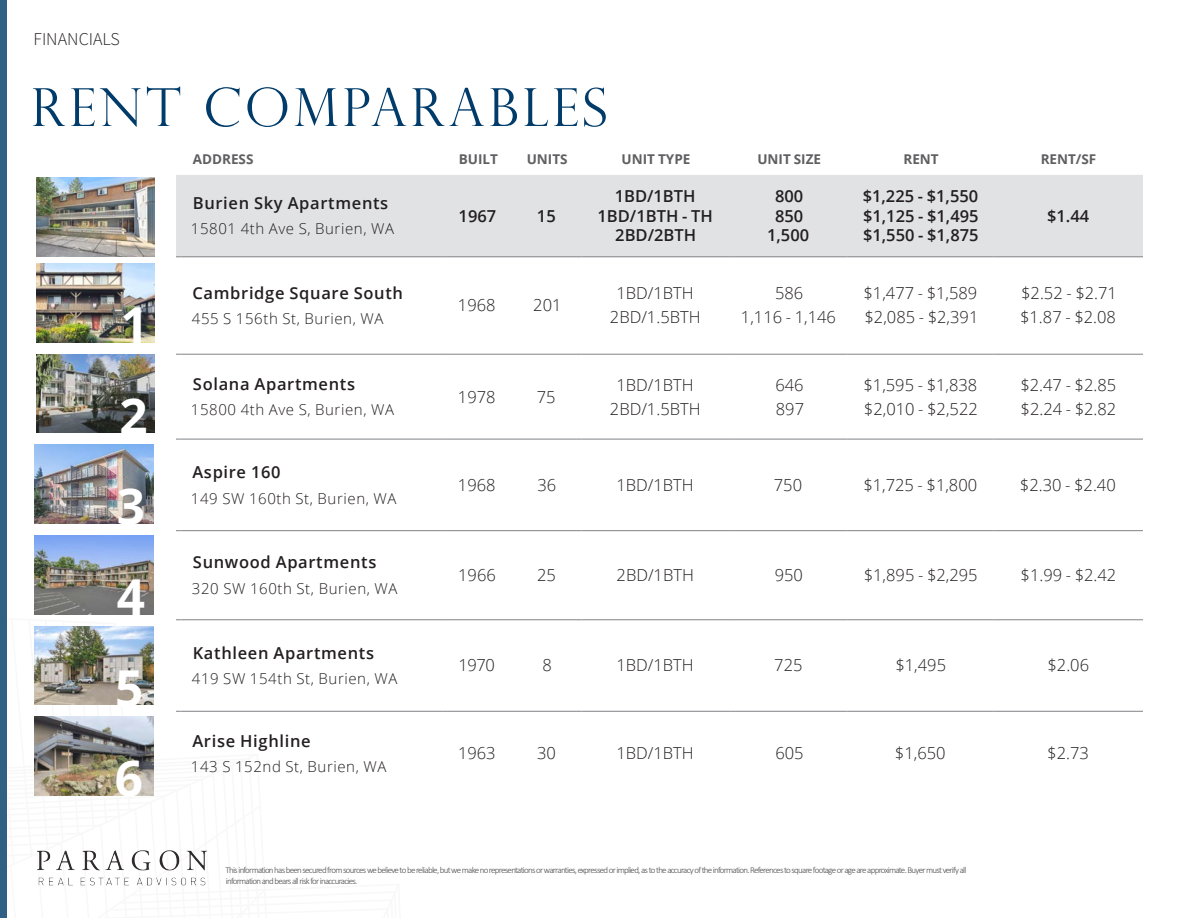
<style>
.page{position:relative;width:1188px;height:918px;background:#fff}
.page>*{position:absolute;margin:0;border:0;box-sizing:border-box;transform-origin:0 0}
.Page_Title{font:300 52.5px "Perpetua Titling";letter-spacing:.07em;color:#003b69}
.t1{font:700 49.5px "Open Sans";color:#fff}
.t2{font:18px "Source Sans Variable";color:#231f20}
.Table_Text{font:300 16.5px/24px "Open Sans";color:#231f20}
.Table_Text-2{font:600 16.5px/19.5px "Open Sans";letter-spacing:.04em;color:#231f20;text-align:justify}
.Table_Text-3{font:600 16.5px/19.5px "Open Sans";color:#231f20;text-align:center}
.Table_Text-4{font:300 15px "Open Sans";letter-spacing:.04em;color:#231f20}
.Table_Text-5{font:700 13.5px "Open Sans";color:#5f5f62}
.t3{font:300 9px/10.5px "Calibri";letter-spacing:-.08em;color:#4b4c4d}
</style>
<div class="page">
<div style="left:0;top:0;width:7px;height:918px;background:#316085"></div>
<img style="left:36px;top:264px;width:119px;height:78px">
<div style="left:176px;top:175px;width:967px;height:82px;background:#e1e2e4"></div>
<hr style="left:181px;top:257px;width:262px;height:1px;background:#808285">
<hr style="left:443px;top:257px;width:70px;height:1px;background:#808285">
<hr style="left:513px;top:257px;width:68px;height:1px;background:#808285">
<hr style="left:581px;top:257px;width:150px;height:1px;background:#808285">
<hr style="left:731px;top:257px;width:117px;height:1px;background:#808285">
<hr style="left:848px;top:257px;width:146px;height:1px;background:#808285">
<hr style="left:994px;top:257px;width:149px;height:1px;background:#808285">
<hr style="left:181px;top:354px;width:262px;height:1px;background:#808285">
<hr style="left:443px;top:354px;width:70px;height:1px;background:#808285">
<hr style="left:513px;top:354px;width:68px;height:1px;background:#808285">
<hr style="left:581px;top:354px;width:150px;height:1px;background:#808285">
<hr style="left:731px;top:354px;width:117px;height:1px;background:#808285">
<hr style="left:848px;top:354px;width:146px;height:1px;background:#808285">
<hr style="left:994px;top:354px;width:149px;height:1px;background:#808285">
<hr style="left:181px;top:439px;width:262px;height:1px;background:#808285">
<hr style="left:443px;top:439px;width:70px;height:1px;background:#808285">
<hr style="left:513px;top:439px;width:68px;height:1px;background:#808285">
<hr style="left:581px;top:439px;width:150px;height:1px;background:#808285">
<hr style="left:731px;top:439px;width:117px;height:1px;background:#808285">
<hr style="left:848px;top:439px;width:146px;height:1px;background:#808285">
<hr style="left:994px;top:439px;width:149px;height:1px;background:#808285">
<hr style="left:181px;top:530px;width:262px;height:1px;background:#808285">
<hr style="left:443px;top:530px;width:70px;height:1px;background:#808285">
<hr style="left:513px;top:530px;width:68px;height:1px;background:#808285">
<hr style="left:581px;top:530px;width:150px;height:1px;background:#808285">
<hr style="left:731px;top:530px;width:117px;height:1px;background:#808285">
<hr style="left:848px;top:530px;width:146px;height:1px;background:#808285">
<hr style="left:994px;top:530px;width:149px;height:1px;background:#808285">
<hr style="left:181px;top:620px;width:262px;height:1px;background:#808285">
<hr style="left:443px;top:620px;width:70px;height:1px;background:#808285">
<hr style="left:513px;top:620px;width:68px;height:1px;background:#808285">
<hr style="left:581px;top:620px;width:150px;height:1px;background:#808285">
<hr style="left:731px;top:620px;width:117px;height:1px;background:#808285">
<hr style="left:848px;top:620px;width:146px;height:1px;background:#808285">
<hr style="left:994px;top:620px;width:149px;height:1px;background:#808285">
<svg style="left:34px;top:619px;width:378px;height:267px"></svg>
<hr style="left:181px;top:711px;width:262px;height:1px;background:#808285">
<hr style="left:443px;top:711px;width:70px;height:1px;background:#808285">
<hr style="left:513px;top:711px;width:68px;height:1px;background:#808285">
<hr style="left:581px;top:711px;width:150px;height:1px;background:#808285">
<hr style="left:731px;top:711px;width:117px;height:1px;background:#808285">
<hr style="left:848px;top:711px;width:146px;height:1px;background:#808285">
<hr style="left:994px;top:711px;width:149px;height:1px;background:#808285">
<img style="left:36px;top:354px;width:119px;height:79px">
<img style="left:35px;top:445px;width:118px;height:79px">
<img style="left:35px;top:536px;width:118px;height:78px">
<img style="left:35px;top:626px;width:118px;height:79px">
<img style="left:35px;top:717px;width:118px;height:79px">
<img style="left:36px;top:178px;width:119px;height:78px">
<p class="t2" style="left:33px;top:28px;width:88px">FINANCIALS</p>
<p class="Page_Title" style="left:31px;top:76px;width:578px">RENT COMPARABLES</p>
<p class="t1" style="left:121px;top:290px;width:30px">1</p>
<p class="t1" style="left:120px;top:381px;width:30px">2</p>
<p class="t1" style="left:117px;top:472px;width:30px">3</p>
<p class="t1" style="left:117px;top:562px;width:30px">4</p>
<p class="t1" style="left:115px;top:653px;width:30px">5</p>
<p class="t1" style="left:115px;top:744px;width:30px">6</p>
<p class="Table_Text-5" style="left:193px;top:149px;width:62px">ADDRESS</p>
<p class="Table_Text-5" style="left:459px;top:149px;width:41px">BUILT</p>
<p class="Table_Text-5" style="left:527px;top:149px;width:42px">UNITS</p>
<p class="Table_Text-5" style="left:622px;top:149px;width:70px">UNIT TYPE</p>
<p class="Table_Text-5" style="left:757px;top:149px;width:65px">UNIT SIZE</p>
<p class="Table_Text-5" style="left:904px;top:149px;width:37px">RENT</p>
<p class="Table_Text-5" style="left:1041px;top:149px;width:57px">RENT/SF</p>
<p class="Table_Text-2" style="left:193px;top:193px;width:197px">Burien Sky Apartments</p>
<p class="Table_Text-4" style="left:191px;top:219px;width:205px">15801 4th Ave S, Burien, WA</p>
<p class="Table_Text-3" style="left:598px;top:186px;width:117px">1BD/1BTH<br>1BD/1BTH - TH<br>2BD/2BTH</p>
<p class="Table_Text-3" style="left:767px;top:186px;width:44px">800<br>850<br>1,500</p>
<p class="Table_Text-2" style="left:863px;top:186px;width:117px">$1,225 - $1,550 $1,125 - $1,495 $1,550 - $1,875</p>
<p class="Table_Text-2" style="left:1047px;top:206px;width:44px">$1.44</p>
<p class="Table_Text-2" style="left:459px;top:206px;width:39px">1967</p>
<p class="Table_Text-2" style="left:537px;top:206px;width:20px">15</p>
<p class="Table_Text-2" style="left:193px;top:283px;width:212px">Cambridge Square South</p>
<p class="Table_Text-4" style="left:192px;top:308px;width:193px">455 S 156th St, Burien, WA</p>
<p class="Table_Text-2" style="left:193px;top:374px;width:164px">Solana Apartments</p>
<p class="Table_Text-4" style="left:191px;top:400px;width:205px">15800 4th Ave S, Burien, WA</p>
<p class="Table_Text-2" style="left:192px;top:462px;width:90px">Aspire 160</p>
<p class="Table_Text-4" style="left:191px;top:488px;width:207px">149 SW 160th St, Burien, WA</p>
<p class="Table_Text-2" style="left:193px;top:552px;width:185px">Sunwood Apartments</p>
<p class="Table_Text-4" style="left:192px;top:578px;width:207px">320 SW 160th St, Burien, WA</p>
<p class="Table_Text-2" style="left:193px;top:643px;width:183px">Kathleen Apartments</p>
<p class="Table_Text-4" style="left:192px;top:668px;width:207px">419 SW 154th St, Burien, WA</p>
<p class="Table_Text-2" style="left:192px;top:731px;width:120px">Arise Highline</p>
<p class="Table_Text-4" style="left:191px;top:756px;width:197px">143 S 152nd St, Burien, WA</p>
<p class="Table_Text" style="left:458px;top:293px;width:39px">1968</p>
<p class="Table_Text" style="left:533px;top:293px;width:30px">201</p>
<p class="Table_Text" style="left:610px;top:281px;width:92px;text-align:center">1BD/1BTH<br>2BD/1.5BTH</p>
<p class="Table_Text" style="left:741px;top:281px;width:97px;text-align:center">586<br>1,116 - 1,146</p>
<p class="Table_Text" style="left:864px;top:281px;width:116px">$1,477 - $1,589 $2,085 - $2,391</p>
<p class="Table_Text" style="left:1020px;top:281px;width:98px">$2.52 - $2.71 $1.87 - $2.08</p>
<p class="Table_Text" style="left:458px;top:384px;width:39px">1978</p>
<p class="Table_Text" style="left:537px;top:384px;width:20px">75</p>
<p class="Table_Text" style="left:610px;top:372px;width:92px;text-align:center">1BD/1BTH<br>2BD/1.5BTH</p>
<p class="Table_Text" style="left:775px;top:372px;width:30px">646<br>897</p>
<p class="Table_Text" style="left:864px;top:372px;width:116px">$1,595 - $1,838 $2,010 - $2,522</p>
<p class="Table_Text" style="left:1020px;top:372px;width:97px">$2.47 - $2.85 $2.24 - $2.82</p>
<p class="Table_Text" style="left:458px;top:472px;width:39px">1968</p>
<p class="Table_Text" style="left:537px;top:472px;width:20px">36</p>
<p class="Table_Text" style="left:616px;top:472px;width:79px">1BD/1BTH</p>
<p class="Table_Text" style="left:774px;top:472px;width:30px">750</p>
<p class="Table_Text" style="left:863px;top:472px;width:115px">$1,725 - $1,800</p>
<p class="Table_Text" style="left:1020px;top:472px;width:97px">$2.30 - $2.40</p>
<p class="Table_Text" style="left:458px;top:563px;width:39px">1966</p>
<p class="Table_Text" style="left:537px;top:563px;width:20px">25</p>
<p class="Table_Text" style="left:617px;top:563px;width:79px">2BD/1BTH</p>
<p class="Table_Text" style="left:775px;top:563px;width:30px">950</p>
<p class="Table_Text" style="left:864px;top:563px;width:115px">$1,895 - $2,295</p>
<p class="Table_Text" style="left:1021px;top:563px;width:97px">$1.99 - $2.42</p>
<p class="Table_Text" style="left:459px;top:653px;width:38px">1970</p>
<p class="Table_Text" style="left:543px;top:653px;width:11px">8</p>
<p class="Table_Text" style="left:616px;top:653px;width:79px">1BD/1BTH</p>
<p class="Table_Text" style="left:774px;top:653px;width:30px">725</p>
<p class="Table_Text" style="left:895px;top:653px;width:52px">$1,495</p>
<p class="Table_Text" style="left:1047px;top:653px;width:43px">$2.06</p>
<p class="Table_Text" style="left:458px;top:741px;width:39px">1963</p>
<p class="Table_Text" style="left:537px;top:741px;width:20px">30</p>
<p class="Table_Text" style="left:616px;top:741px;width:79px">1BD/1BTH</p>
<p class="Table_Text" style="left:775px;top:741px;width:30px">605</p>
<p class="Table_Text" style="left:895px;top:741px;width:52px">$1,650</p>
<p class="Table_Text" style="left:1047px;top:741px;width:43px">$2.73</p>
<p class="t3" style="left:225px;top:865px;width:743px">This information has been secured from sources we believe to be reliable, but we make no representations or warranties, expressed or implied, as to the accuracy of the information. References to square footage or age are approximate. Buyer must verify all information and bears all risk for inaccuracies.</p>
</div>
